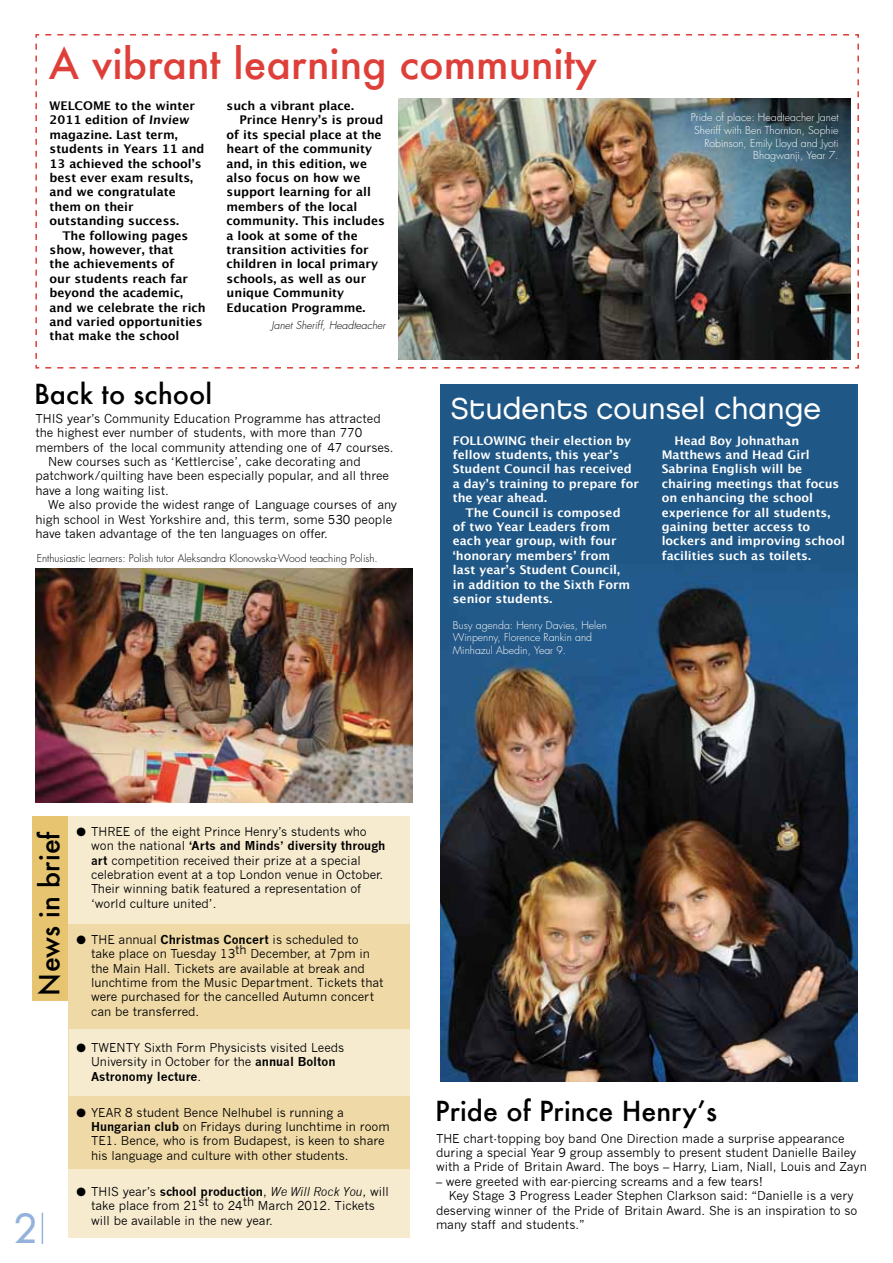
<style>
.page{position:relative;width:893px;height:1263px;background:#fff}
.page>*{position:absolute;margin:0;border:0;box-sizing:border-box;transform-origin:0 0}
.t1{font:42.3px "Chalet London Nineteen Seventy";color:#94b2db}
.t2{font:500 41.1px "Futura";color:#de3f39}
.t3{font:30.15px "Chalet London Nineteen Eighty";color:#fff}
.t4{font:500 27px "Futura";color:#000}
.t5{font:12px/14.4px "News Gothic";color:#000}
.t6{font:700 12px/14.4px "Lucida Grande";color:#000}
.t7{font:700 12px/14.4px "Lucida Grande";color:#fff}
.t8{font:300 10.5px/12.6px "Futura";color:#fff}
.t9{font:300 10.5px "Futura";color:#000}
.t10{font:italic 300 10.5px "Futura";color:#000}
.s1{font-weight:700}
.s2{font-style:italic}
</style>
<div class="page">
<hr style="left:42px;top:1213px;width:1px;height:31px;background:#94b2db">
<div style="left:33px;top:816px;width:43px;height:185px;background:#e6c470"></div>
<div style="left:68px;top:817px;width:342px;height:420px;background:#efd9a6"></div>
<div style="left:68px;top:816px;width:342px;height:108px;background:#f6eacf"></div>
<div style="left:69px;top:1029px;width:341px;height:67px;background:#f6eacf"></div>
<div style="left:68px;top:1169px;width:342px;height:68px;background:#f6eacf"></div>
<svg style="left:35px;top:34px;width:824px;height:335px"></svg>
<img style="left:399px;top:99px;width:451px;height:261px">
<img style="left:441px;top:384px;width:416px;height:697px">
<img style="left:35px;top:568px;width:377px;height:235px">
<h2 class="t2" style="left:49px;top:36px;width:550px">A vibrant learning community</h2>
<p class="t6" style="left:50px;top:98px;width:156px">WELCOME to the winter<br>2011 edition of Inview magazine. Last term, students in Years 11 and<br>13 achieved the school’s best ever exam results, and we congratulate them on their outstanding success.</p>
<p class="t6" style="left:50px;top:228px;width:158px;text-indent:13px">The following pages show, however, that<br>the achievements of<br>our students reach far beyond the academic, and we celebrate the rich and varied opportunities that make the school</p>
<p class="t6" style="left:227px;top:98px;width:129px">such a vibrant place.</p>
<p class="t6" style="left:239px;top:113px;width:145px">Prince Henry’s is proud</p>
<p class="t6" style="left:227px;top:127px;width:157px">of its special place at the</p>
<p class="t6" style="left:227px;top:142px;width:147px">heart of the community</p>
<p class="t6" style="left:227px;top:156px;width:142px">and, in this edition, we</p>
<p class="t6" style="left:227px;top:170px;width:135px">also focus on how we</p>
<p class="t6" style="left:227px;top:185px;width:146px">support learning for all</p>
<p class="t6" style="left:227px;top:199px;width:132px">members of the local</p>
<p class="t6" style="left:227px;top:214px;width:160px">community. This includes</p>
<p class="t6" style="left:227px;top:228px;width:133px">a look at some of the</p>
<p class="t6" style="left:227px;top:242px;width:144px">transition activities for</p>
<p class="t6" style="left:227px;top:257px;width:153px">children in local primary</p>
<p class="t6" style="left:227px;top:271px;width:141px">schools, as well as our</p>
<p class="t6" style="left:227px;top:286px;width:119px">unique Community</p>
<p class="t6" style="left:227px;top:300px;width:140px">Education Programme.</p>
<p class="t10" style="left:272px;top:319px;width:115px">Janet Sheriff, Headteacher</p>
<p class="t8" style="left:691px;top:112px;width:149px;text-align:right">Pride of place: Headteacher Janet<br>Sheriff with Ben Thornton, Sophie<br>Robinson, Emily Lloyd and Jyoti<br>Bhagwanji, Year 7.</p>
<h3 class="t4" style="left:34px;top:375px;width:180px">Back to school</h3>
<p class="t5" style="left:35px;top:411px;width:347px">THIS year’s Community Education Programme has attracted</p>
<p class="t5" style="left:35px;top:426px;width:328px">the highest ever number of students, with more than 770</p>
<p class="t5" style="left:35px;top:440px;width:360px">members of the local community attending one of 47 courses.</p>
<p class="t5" style="left:48px;top:454px;width:314px">New courses such as ‘Kettlercise’, cake decorating and</p>
<p class="t5" style="left:35px;top:469px;width:355px">patchwork/quilting have been especially popular, and all three</p>
<p class="t5" style="left:35px;top:483px;width:135px">have a long waiting list.</p>
<p class="t5" style="left:48px;top:498px;width:350px">We also provide the widest range of Language courses of any</p>
<p class="t5" style="left:35px;top:512px;width:358px">high school in West Yorkshire and, this term, some 530 people</p>
<p class="t5" style="left:35px;top:526px;width:294px">have taken advantage of the ten languages on offer.</p>
<p class="t9" style="left:37px;top:552px;width:342px">Enthusiastic learners: Polish tutor Aleksandra Klonowska-Wood teaching Polish.</p>
<h3 class="t3" style="left:451px;top:390px;width:372px">Students counsel change</h3>
<p class="t7" style="left:453px;top:433px;width:180px">FOLLOWING their election by</p>
<p class="t7" style="left:453px;top:447px;width:168px">fellow students, this year’s</p>
<p class="t7" style="left:453px;top:462px;width:181px">Student Council has received</p>
<p class="t7" style="left:453px;top:476px;width:188px">a day’s training to prepare for</p>
<p class="t7" style="left:453px;top:491px;width:96px">the year ahead.</p>
<p class="t7" style="left:466px;top:505px;width:157px">The Council is composed</p>
<p class="t7" style="left:453px;top:519px;width:159px">of two Year Leaders from</p>
<p class="t7" style="left:453px;top:534px;width:165px">each year group, with four</p>
<p class="t7" style="left:453px;top:548px;width:159px">‘honorary members’ from</p>
<p class="t7" style="left:453px;top:563px;width:169px">last year’s Student Council,</p>
<p class="t7" style="left:453px;top:577px;width:179px">in addition to the Sixth Form</p>
<p class="t7" style="left:453px;top:591px;width:101px">senior students.</p>
<p class="t8" style="left:453px;top:619px;width:155px">Busy agenda: Henry Davies, Helen<br>Winpenny, Florence Rankin and<br>Minhazul Abedin, Year 9.</p>
<p class="t7" style="left:662px;top:433px;width:185px;text-indent:13px">Head Boy Johnathan<br>Matthews and Head Girl<br>Sabrina English will be chairing meetings that focus on enhancing the school experience for all students, gaining better access to lockers and improving school facilities such as toilets.</p>
<h3 class="t4" style="left:31px;top:995px;width:166px;rotate:-90deg">News in brief</h3>
<h1 class="t1" style="left:15px;top:1203px;width:23px">2</h1>
<p class="t5" style="left:91px;top:824px;width:296px;text-indent:-15px">● THREE of the eight Prince Henry’s students who won the national <span class="s1">‘Arts and Minds’ diversity through art</span> competition received their prize at a special celebration event at a top London venue in October.<br>Their winning batik featured a representation of ‘world culture united’.</p>
<p class="t5" style="left:91px;top:932px;width:294px;text-indent:-15px">● THE annual <span class="s1">Christmas Concert</span> is scheduled to take place on Tuesday 13th December, at 7pm in the Main Hall. Tickets are available at break and lunchtime from the Music Department. Tickets that were purchased for the cancelled Autumn concert can be transferred.</p>
<p class="t5" style="left:91px;top:1040px;width:255px;text-indent:-15px">● TWENTY Sixth Form Physicists visited Leeds<br>University in October for the <span class="s1">annual Bolton<br>Astronomy lecture</span>.</p>
<p class="t5" style="left:91px;top:1105px;width:300px;text-indent:-15px">● YEAR 8 student Bence Nelhubel is running a <span class="s1">Hungarian club</span> on Fridays during lunchtime in room TE1. Bence, who is from Budapest, is keen to share his language and culture with other students.</p>
<p class="t5" style="left:91px;top:1184px;width:299px;text-indent:-15px">● THIS year’s <span class="s1">school production</span>, <span class="s2">We Will Rock You</span>, will take place from 21st to 24th March 2012. Tickets will be available in the new year.</p>
<h3 class="t4" style="left:435px;top:1092px;width:283px">Pride of Prince Henry’s</h3>
<p class="t5" style="left:436px;top:1131px;width:432px">THE chart-topping boy band One Direction made a surprise appearance during a special Year 9 group assembly to present student Danielle Bailey with a Pride of Britain Award. The boys – Harry, Liam, Niall, Louis and Zayn</p>
<p class="t5" style="left:436px;top:1174px;width:328px">– were greeted with ear-piercing screams and a few tears!</p>
<p class="t5" style="left:449px;top:1189px;width:406px">Key Stage 3 Progress Leader Stephen Clarkson said: “Danielle is a very</p>
<p class="t5" style="left:436px;top:1203px;width:423px">deserving winner of the Pride of Britain Award. She is an inspiration to so</p>
<p class="t5" style="left:436px;top:1217px;width:150px">many staff and students.”</p>
</div>
